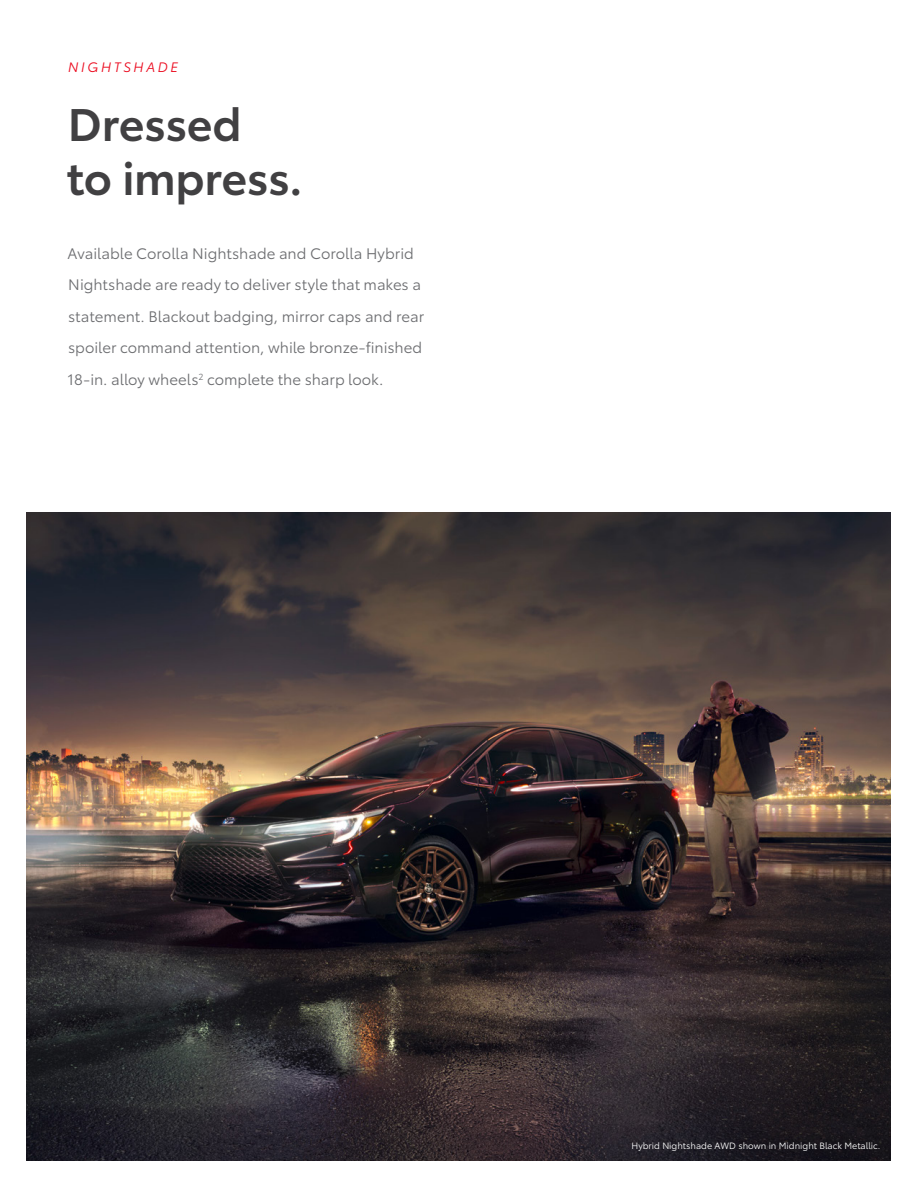
<style>
.page{position:relative;width:918px;height:1188px;background:#fff}
.page>*{position:absolute;margin:0;border:0;box-sizing:border-box;transform-origin:0 0}
.t1{font:600 45px/54px "Toyota Type";letter-spacing:-.01em;color:#414042}
.t2{font:15px/31.5px "Toyota Type";color:#6d6e71}
.t3{font:italic 13.5px "Toyota Type";letter-spacing:.2em;color:#eb0a1e}
.t4{font:9px "Toyota Type";color:#fff}
</style>
<div class="page">
<img style="left:27px;top:513px;width:864px;height:648px">
<p class="t3" style="left:68px;top:57px;width:111px">NIGHTSHADE</p>
<h1 class="t1" style="left:66px;top:94px;width:238px">Dressed<br>to impress.</h1>
<p class="t2" style="left:67px;top:236px;width:358px">Available Corolla Nightshade and Corolla Hybrid Nightshade are ready to deliver style that makes a statement. Blackout badging, mirror caps and rear spoiler command attention, while bronze-finished 18-in. alloy wheels<sup>2</sup> complete the sharp look.</p>
<p class="t4" style="left:632px;top:1139px;width:250px">Hybrid Nightshade AWD shown in Midnight Black Metallic.</p>
</div>
